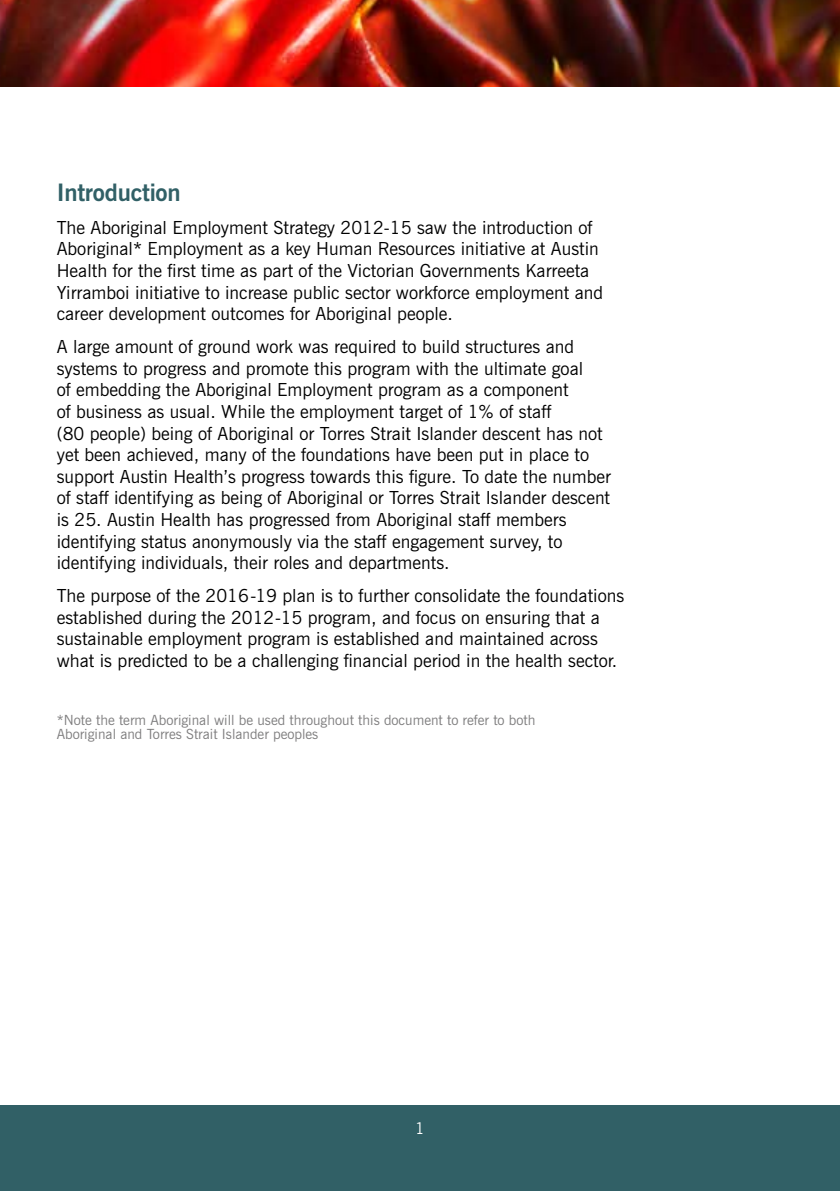
<style>
.page{position:relative;width:840px;height:1191px;background:#fff}
.page>*{position:absolute;margin:0;border:0;box-sizing:border-box;transform-origin:0 0}
.t1{font:700 24px "News Gothic BT";letter-spacing:-.01em;color:#316066}
.t2{font:18px/21.6px "News Gothic BT";color:#000}
.t3{font:16px "News Gothic BT";color:#fff}
.t4{font:14px/14px "News Gothic BT";color:#7e7d7e}
</style>
<div class="page">
<div style="left:0;top:1106px;width:839px;height:85px;background:#316066"></div>
<img style="left:0;top:0;width:839px;height:86px">
<h1 class="t1" style="left:57px;top:178px;width:125px">Introduction</h1>
<p class="t2" style="left:57px;top:216px;width:547px">The Aboriginal Employment Strategy 2012-15 saw the introduction of Aboriginal* Employment as a key Human Resources initiative at Austin Health for the first time as part of the Victorian Governments Karreeta Yirramboi initiative to increase public sector workforce employment and career development outcomes for Aboriginal people.</p>
<p class="t2" style="left:57px;top:336px;width:555px">A large amount of ground work was required to build structures and systems to progress and promote this program with the ultimate goal<br>of embedding the Aboriginal Employment program as a component<br>of business as usual. While the employment target of 1% of staff<br>(80 people) being of Aboriginal or Torres Strait Islander descent has not yet been achieved, many of the foundations have been put in place to support Austin Health’s progress towards this figure. To date the number of staff identifying as being of Aboriginal or Torres Strait Islander descent is 25. Austin Health has progressed from Aboriginal staff members identifying status anonymously via the staff engagement survey, to identifying individuals, their roles and departments.</p>
<p class="t2" style="left:57px;top:585px;width:568px">The purpose of the 2016-19 plan is to further consolidate the foundations established during the 2012-15 program, and focus on ensuring that a sustainable employment program is established and maintained across what is predicted to be a challenging financial period in the health sector.</p>
<p class="t4" style="left:57px;top:713px;width:480px">*Note the term Aboriginal will be used throughout this document to refer to both<br>Aboriginal and Torres Strait Islander peoples</p>
<p class="t3" style="left:415px;top:1118px;width:11px">1</p>
</div>
